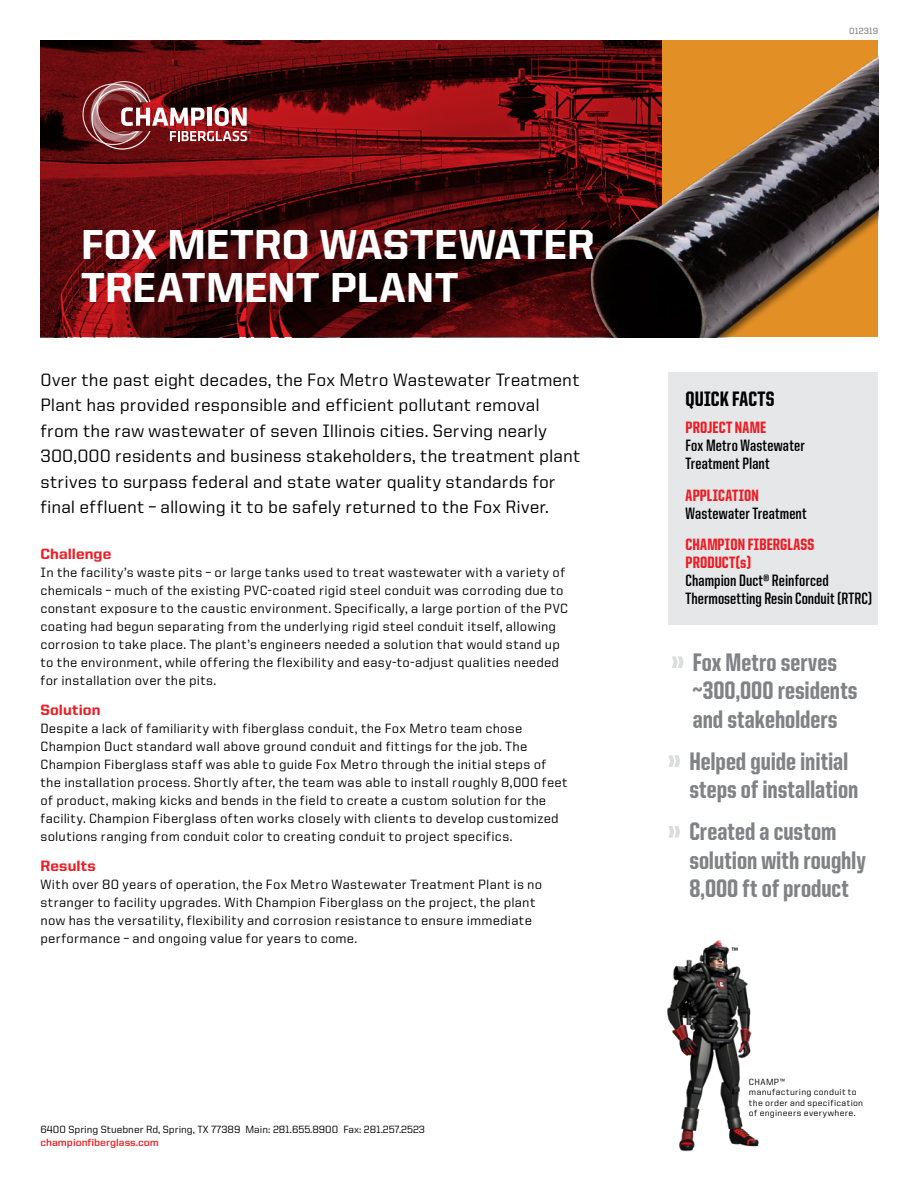
<style>
.page{position:relative;width:918px;height:1188px;background:#fff}
.page>*{position:absolute;margin:0;border:0;box-sizing:border-box;transform-origin:0 0}
.t1{font:800 42px/43.5px "United Sans Reg";letter-spacing:.01em;color:#fff}
.t2{font:800 25.5px/28.5px "United Sans Cond";color:#808285}
.t3{font:800 21px "United Sans Cond";letter-spacing:.01em;color:#000}
.t4{font:500 18px/25.5px "United Sans Reg";letter-spacing:.005em;color:#000}
.t5{font:700 16.5px/18px "United Sans Cond";letter-spacing:.005em;color:#000}
.t6{font:800 16.5px/18px "United Sans Cond";letter-spacing:.01em;color:#ed1d24}
.t7{font:800 15px "United Sans Reg";letter-spacing:.01em;color:#ed1d24}
.t8{font:500 13.5px/18px "United Sans Reg";letter-spacing:.015em;color:#000}
.t9{font:500 10.5px "United Sans Reg";color:#000}
.t10{font:700 10.5px "United Sans Reg";color:#ed1d24}
.t11{font:500 9px/10.5px "United Sans Reg";letter-spacing:.03em;color:#000}
.t12{font:500 9px "United Sans Reg";color:#6d6e71}
</style>
<div class="page">
<img style="left:40px;top:40px;width:540px;height:298px">
<svg style="left:82px;top:81px;width:169px;height:69px;background:#833f41"></svg>
<img style="left:580px;top:40px;width:298px;height:298px">
<div style="left:668px;top:372px;width:210px;height:252px;background:#e6e7e8"></div>
<svg style="left:672px;top:656px;width:12px;height:12px"></svg>
<svg style="left:668px;top:755px;width:12px;height:12px"></svg>
<svg style="left:668px;top:826px;width:12px;height:12px"></svg>
<img style="left:667px;top:940px;width:92px;height:212px">
<h1 class="t1" style="left:81px;top:222px;width:515px">FOX METRO WASTEWATER<br>TREATMENT PLANT</h1>
<p class="t4" style="left:40px;top:367px;width:541px">Over the past eight decades, the Fox Metro Wastewater Treatment Plant has provided responsible and efficient pollutant removal from the raw wastewater of seven Illinois cities. Serving nearly 300,000 residents and business stakeholders, the treatment plant strives to surpass federal and state water quality standards for final effluent – allowing it to be safely returned to the Fox River.</p>
<p class="t7" style="left:40px;top:546px;width:72px">Challenge</p>
<p class="t8" style="left:40px;top:563px;width:529px">In the facility’s waste pits – or large tanks used to treat wastewater with a variety of chemicals – much of the existing PVC-coated rigid steel conduit was corroding due to constant exposure to the caustic environment. Specifically, a large portion of the PVC coating had begun separating from the underlying rigid steel conduit itself, allowing corrosion to take place. The plant’s engineers needed a solution that would stand up to the environment, while offering the flexibility and easy-to-adjust qualities needed for installation over the pits.</p>
<p class="t7" style="left:40px;top:702px;width:61px">Solution</p>
<p class="t8" style="left:40px;top:719px;width:529px">Despite a lack of familiarity with fiberglass conduit, the Fox Metro team chose Champion Duct standard wall above ground conduit and fittings for the job. The Champion Fiberglass staff was able to guide Fox Metro through the initial steps of the installation process. Shortly after, the team was able to install roughly 8,000 feet of product, making kicks and bends in the field to create a custom solution for the facility. Champion Fiberglass often works closely with clients to develop customized solutions ranging from conduit color to creating conduit to project specifics.</p>
<p class="t7" style="left:40px;top:858px;width:57px">Results</p>
<p class="t8" style="left:40px;top:875px;width:503px">With over 80 years of operation, the Fox Metro Wastewater Treatment Plant is no stranger to facility upgrades. With Champion Fiberglass on the project, the plant now has the versatility, flexibility and corrosion resistance to ensure immediate performance – and ongoing value for years to come.</p>
<p class="t9" style="left:40px;top:1123px;width:386px">6400 Spring Stuebner Rd, Spring, TX 77389 Main: 281.655.8900 Fax: 281.257.2523</p>
<p class="t10" style="left:40px;top:1137px;width:120px">championfiberglass.com</p>
<p class="t12" style="left:849px;top:26px;width:31px">012319</p>
<h3 class="t3" style="left:686px;top:388px;width:90px">QUICK FACTS</h3>
<p class="t6" style="left:686px;top:419px;width:82px">PROJECT NAME</p>
<p class="t5" style="left:686px;top:437px;width:121px">Fox Metro Wastewater<br>Treatment Plant</p>
<p class="t6" style="left:686px;top:486px;width:75px">APPLICATION</p>
<p class="t5" style="left:686px;top:504px;width:123px">Wastewater Treatment</p>
<p class="t6" style="left:686px;top:536px;width:130px">CHAMPION FIBERGLASS<br>PRODUCT(s)</p>
<p class="t5" style="left:686px;top:572px;width:188px">Champion Duct® Reinforced<br>Thermosetting Resin Conduit (RTRC)</p>
<h2 class="t2" style="left:693px;top:648px;width:166px">Fox Metro serves ~300,000 residents and stakeholders</h2>
<h2 class="t2" style="left:689px;top:747px;width:170px">Helped guide initial steps of installation</h2>
<h2 class="t2" style="left:689px;top:817px;width:178px">Created a custom solution with roughly<br>8,000 ft of product</h2>
<p class="t11" style="left:749px;top:1076px;width:116px">CHAMP™<br>manufacturing conduit to the order and specification of engineers everywhere.</p>
</div>
